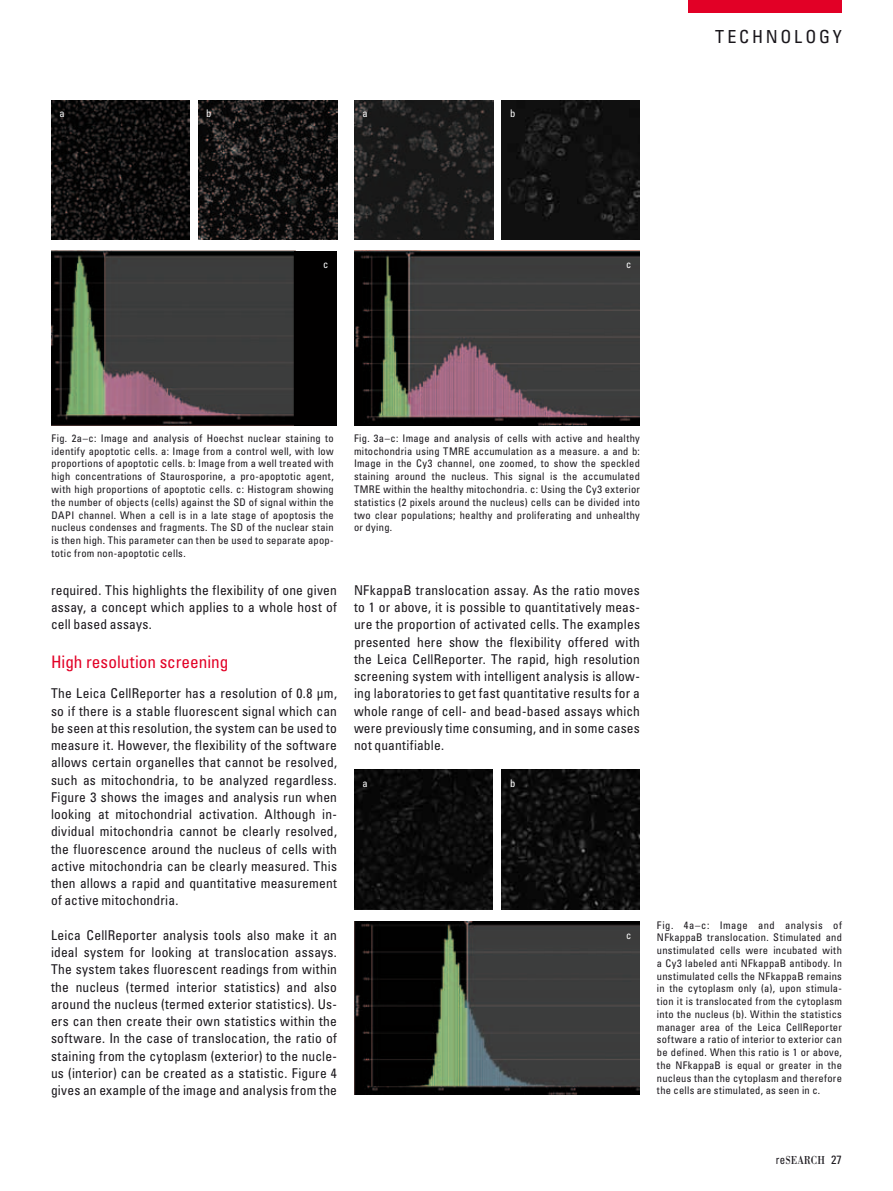
<style>
.page{position:relative;width:893px;height:1191px;background:#fff}
.page>*{position:absolute;margin:0;border:0;box-sizing:border-box;transform-origin:0 0}
.t1{font:condensed 18px "Univers LT Std";color:#1a171c}
.t2{font:condensed 17.25px "Univers";color:#e20026}
.t3{font:condensed 13.5px/17.2px "Univers";letter-spacing:.015em;color:#1a171c;text-align:justify}
.t4{font:12px "Leicana";color:#1a171c;scale:.9 1}
.t5{font:condensed 10.5px/12.8px "Univers";letter-spacing:.025em;color:#1a171c;text-align:justify}
.t6{font:condensed 10.5px "Univers";color:#fff}
.s1{font-family:"Univers LT Std";font-stretch:condensed}
</style>
<div class="page">
<div style="left:689px;top:0;width:153px;height:13px;background:#e20026"></div>
<img style="left:51px;top:100px;width:139px;height:140px">
<img style="left:198px;top:100px;width:139px;height:140px">
<img style="left:52px;top:251px;width:242px;height:174px">
<img style="left:354px;top:100px;width:140px;height:140px">
<img style="left:502px;top:100px;width:138px;height:140px">
<img style="left:354px;top:251px;width:286px;height:174px">
<img style="left:354px;top:769px;width:139px;height:140px">
<img style="left:502px;top:769px;width:138px;height:140px">
<img style="left:354px;top:921px;width:286px;height:173px">
<div style="left:294px;top:251px;width:42px;height:174px;background:#010000"></div>
<p class="t6" style="left:60px;top:107px;width:7px">a</p>
<p class="t6" style="left:206px;top:107px;width:7px">b</p>
<p class="t6" style="left:362px;top:107px;width:7px">a</p>
<p class="t6" style="left:510px;top:107px;width:7px">b</p>
<p class="t6" style="left:323px;top:257px;width:7px">c</p>
<p class="t6" style="left:626px;top:257px;width:7px">c</p>
<h1 class="t1" style="left:715px;top:25px;width:26px">TECHNOLOGY</h1>
<p class="t5" style="left:52px;top:431px;width:284px">Fig. 2a–c: Image and analysis of Hoechst nuclear staining to identify apoptotic cells. a: Image from a control well, with low proportions of apoptotic cells. b: Image from a well treated with high concentrations of Staurosporine, a pro-apoptotic agent, with high proportions of apoptotic cells. c: Histogram showing the number of objects (cells) against the SD of signal within the DAPI channel. When a cell is in a late stage of apoptosis the nucleus condenses and fragments. The SD of the nuclear stain is then high. This parameter can then be used to separate apop&shy;totic from non-apoptotic cells.</p>
<p class="t3" style="left:51px;top:581px;width:287px">required. This highlights the flexibility of one given assay, a concept which applies to a whole host of cell based assays.</p>
<p class="t2" style="left:51px;top:650px;width:179px">High resolution screening</p>
<p class="t3" style="left:51px;top:684px;width:287px">The Leica CellReporter has a resolution of 0.8 μm, so if there is a stable fluorescent signal which can be seen at this resolution, the system can be used to measure it. However, the flexibility of the software allows certain organelles that cannot be resolved, such as mitochondria, to be analyzed regardless.<br>Figure 3 shows the images and analysis run when looking at mitochondrial activation. Although in&shy;dividual mitochondria cannot be clearly resolved, the fluorescence around the nucleus of cells with active mitochondria can be clearly measured. This then allows a rapid and quantitative measurement of active mitochondria.</p>
<p class="t3" style="left:51px;top:926px;width:287px">Leica CellReporter analysis tools also make it an ideal system for looking at translocation assays.<br>The system takes fluorescent readings from within the nucleus (termed interior statistics) and also around the nucleus (termed exterior statistics). Us&shy;ers can then create their own statistics within the software. In the case of translocation, the ratio of staining from the cytoplasm (exterior) to the nucle&shy;us (interior) can be created as a statistic. Figure 4 gives an example of the image and analysis from the</p>
<p class="t5" style="left:354px;top:431px;width:287px">Fig. 3a–c: Image and analysis of cells with active and healthy mitochondria using TMRE accumulation as a measure. a and b:<br>Image in the Cy3 channel, one zoomed, to show the speckled staining around the nucleus. This signal is the accumulated TMRE within the healthy mitochondria. c: Using the Cy3 exterior statistics (2 pixels around the nucleus) cells can be divided into two clear populations; healthy and proliferating and unhealthy or dying.</p>
<p class="t3" style="left:354px;top:581px;width:287px">NFkappaB translocation assay. As the ratio moves to 1 or above, it is possible to quantitatively meas&shy;ure the proportion of activated cells. The examples presented here show the flexibility offered with the Leica CellReporter. The rapid, high resolution screening system with intelligent analysis is allow&shy;ing laboratories to get fast quantitative results for a whole range of cell- and bead-based assays which were previously time consuming, and in some cases not quantifiable.</p>
<p class="t6" style="left:362px;top:776px;width:7px">a</p>
<p class="t6" style="left:510px;top:776px;width:7px">b</p>
<p class="t6" style="left:626px;top:928px;width:7px">c</p>
<p class="t5" style="left:657px;top:918px;width:186px">Fig. 4a–c: Image and analysis of NFkappaB translocation. Stimulated and unstimulated cells were incubated with a Cy3 labeled anti NFkappaB antibody. In unstimulated cells the NFkappaB remains in the cytoplasm only (a), upon stimula&shy;tion it is translocated from the cytoplasm into the nucleus (b). Within the statistics manager area of the Leica CellReporter software a ratio of interior to exterior can be defined. When this ratio is 1 or above, the NFkappaB is equal or greater in the nucleus than the cytoplasm and therefore the cells are stimulated, as seen in c.</p>
<p class="t4" style="left:776px;top:1152px;width:75px"><span class="s1">RE</span>SEARcH <span class="s1">27</span></p>
</div>
